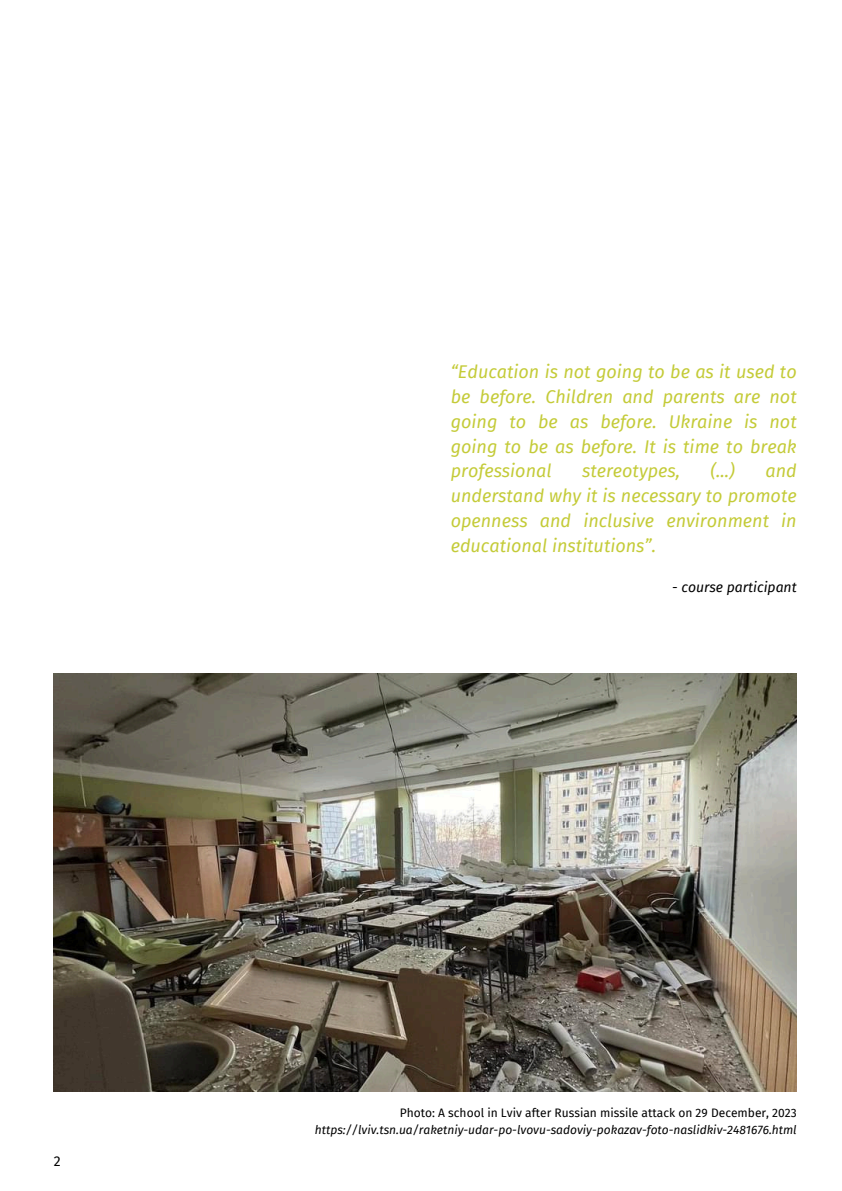
<style>
.page{position:relative;width:842px;height:1191px;background:#fff}
.page>*{position:absolute;margin:0;border:0;box-sizing:border-box;transform-origin:0 0}
.t1{font:italic 18px/24.8px "Fira Sans";color:#c4cb38;text-align:justify}
.t2{font:italic 14px "Fira Sans";color:#000}
.t3{font:14px "Fira Sans";color:#000}
.t4{font:italic 12px "Fira Sans";color:#000}
.t5{font:12px "Fira Sans";color:#000}
</style>
<div class="page">
<img style="left:54px;top:673px;width:742px;height:417px">
<p class="t3" style="left:54px;top:1153px;width:8px">2</p>
<p class="t1" style="left:451px;top:360px;width:347px">“Education is not going to be as it used to be before. Children and parents are not going to be as before. Ukraine is not going to be as before. It is time to break professional</p>
<p class="t1" style="left:582px;top:459px;width:100px">stereotypes,</p>
<p class="t1" style="left:711px;top:459px;width:26px">(...)</p>
<p class="t1" style="left:451px;top:459px;width:347px;text-indent:315px">and understand why it is necessary to promote openness and inclusive environment in educational institutions”.</p>
<p class="t2" style="left:672px;top:578px;width:126px">- course participant</p>
<p class="t5" style="left:400px;top:1105px;width:398px">Photo: A school in Lviv after Russian missile attack on 29 December, 2023</p>
<p class="t4" style="left:315px;top:1122px;width:483px">https://lviv.tsn.ua/raketniy-udar-po-lvovu-sadoviy-pokazav-foto-naslidkiv-2481676.html</p>
</div>
